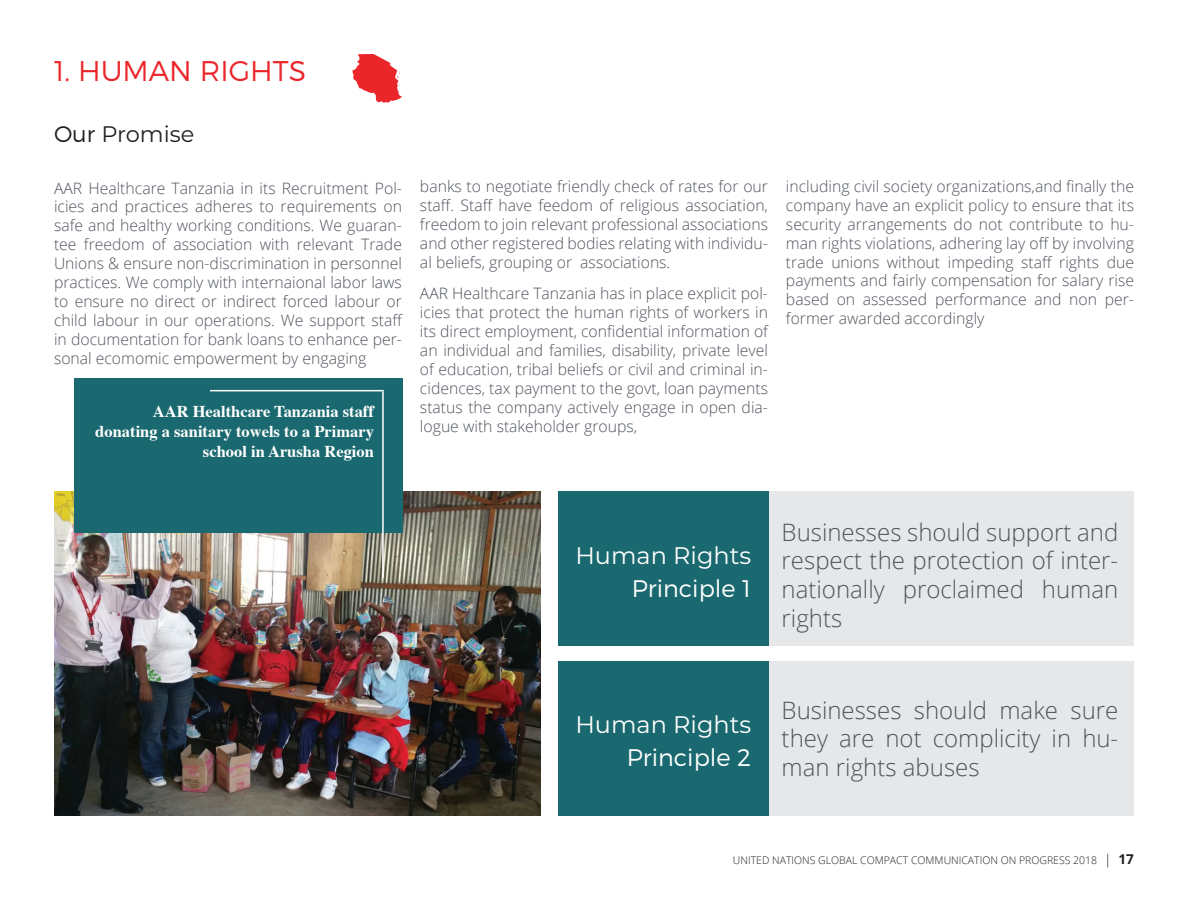
<style>
.page{position:relative;width:1188px;height:918px;background:#fff}
.page>*{position:absolute;margin:0;border:0;box-sizing:border-box;transform-origin:0 0}
.t1{font:300 28.5px "Montserrat";color:#eb262b}
.t2{font:300 24px/28.8px "Open Sans";color:#4e545d;text-align:justify}
.t3{font:24px "Montserrat";color:#fff}
.t4{font:300 24px "Montserrat";color:#fff}
.t5{font:22.5px "Montserrat";color:#231f20}
.t6{font:700 16.5px/19.8px "Times";color:#fff;text-align:right}
.t7{font:300 15.75px/18.9px "Open Sans";color:#4e545d;text-align:justify}
.t8{font:300 10.5px "Open Sans";color:#231f20}
.s1{font-weight:300}
.s2{font-size:13.5px}
.s3{font-weight:700;font-size:13.5px}
</style>
<div class="page">
<img style="left:54px;top:492px;width:486px;height:323px">
<div style="left:559px;top:492px;width:210px;height:154px;background:#1b6970"></div>
<div style="left:559px;top:661px;width:210px;height:154px;background:#1b6970"></div>
<div style="left:769px;top:492px;width:365px;height:154px;background:#e6e7e9"></div>
<div style="left:769px;top:661px;width:365px;height:154px;background:#e6e7e9"></div>
<div style="left:74px;top:378px;width:329px;height:154px;background:#1b6970"></div>
<hr style="left:382px;top:391px;width:2px;height:187px;background:#fff">
<hr style="left:210px;top:390px;width:174px;height:1px;background:#fff">
<svg style="left:353px;top:54px;width:49px;height:49px"></svg>
<h1 class="t1" style="left:54px;top:53px;width:254px">1. HUMAN RIGHTS</h1>
<h3 class="t5" style="left:54px;top:119px;width:142px"><span class="s1">Our</span> Promise</h3>
<p class="t7" style="left:54px;top:178px;width:350px">AAR Healthcare Tanzania in its Recruitment Pol&shy;icies and practices adheres to requirements on safe and healthy working conditions. We guaran&shy;tee freedom of association with relevant Trade Unions &amp; ensure non-discrimination in personnel practices. We comply with internaional labor laws to ensure no direct or indirect forced labour or child labour in our operations. We support staff in documentation for bank loans to enhance per&shy;sonal ecomomic empowerment by engaging</p>
<p class="t7" style="left:420px;top:176px;width:350px">banks to negotiate friendly check of rates for our staff. Staff have feedom of religious association, freedom to join relevant professional associations and other registered bodies relating with individu&shy;al beliefs, grouping or associations.</p>
<p class="t7" style="left:420px;top:284px;width:350px">AAR Healthcare Tanzania has in place explicit pol&shy;icies that protect the human rights of workers in its direct employment, confidential information of an individual and families, disability, private level of education, tribal beliefs or civil and criminal in&shy;cidences, tax payment to the govt, loan payments status the company actively engage in open dia&shy;logue with stakeholder groups,</p>
<p class="t6" style="left:95px;top:400px;width:280px">AAR Healthcare Tanzania staff donating a sanitary towels to a Primary school in Arusha Region</p>
<p class="t7" style="left:786px;top:176px;width:350px">including civil society organizations,and finally the company have an explicit policy to ensure that its security arrangements do not contribute to hu&shy;man rights violations, adhering lay off by involving trade unions without impeding staff rights due payments and fairly compensation for salary rise based on assessed performance and non per&shy;former awarded accordingly</p>
<h2 class="t3" style="left:575px;top:539px;width:177px">Human Rights</h2>
<h2 class="t4" style="left:632px;top:574px;width:121px">Principle 1</h2>
<h2 class="t2" style="left:782px;top:517px;width:338px">Businesses should support and respect the protection of inter&shy;nationally proclaimed human rights</h2>
<h2 class="t3" style="left:575px;top:708px;width:177px">Human Rights</h2>
<h2 class="t4" style="left:627px;top:743px;width:126px">Principle 2</h2>
<h2 class="t2" style="left:782px;top:695px;width:338px">Businesses should make sure they are not complicity in hu&shy;man rights abuses</h2>
<p class="t8" style="left:733px;top:853px;width:403px">UNITED NATIONS GLOBAL COMPACT COMMUNICATION ON PROGRESS 2018 <span class="s2">|</span> <span class="s3">17</span></p>
</div>
